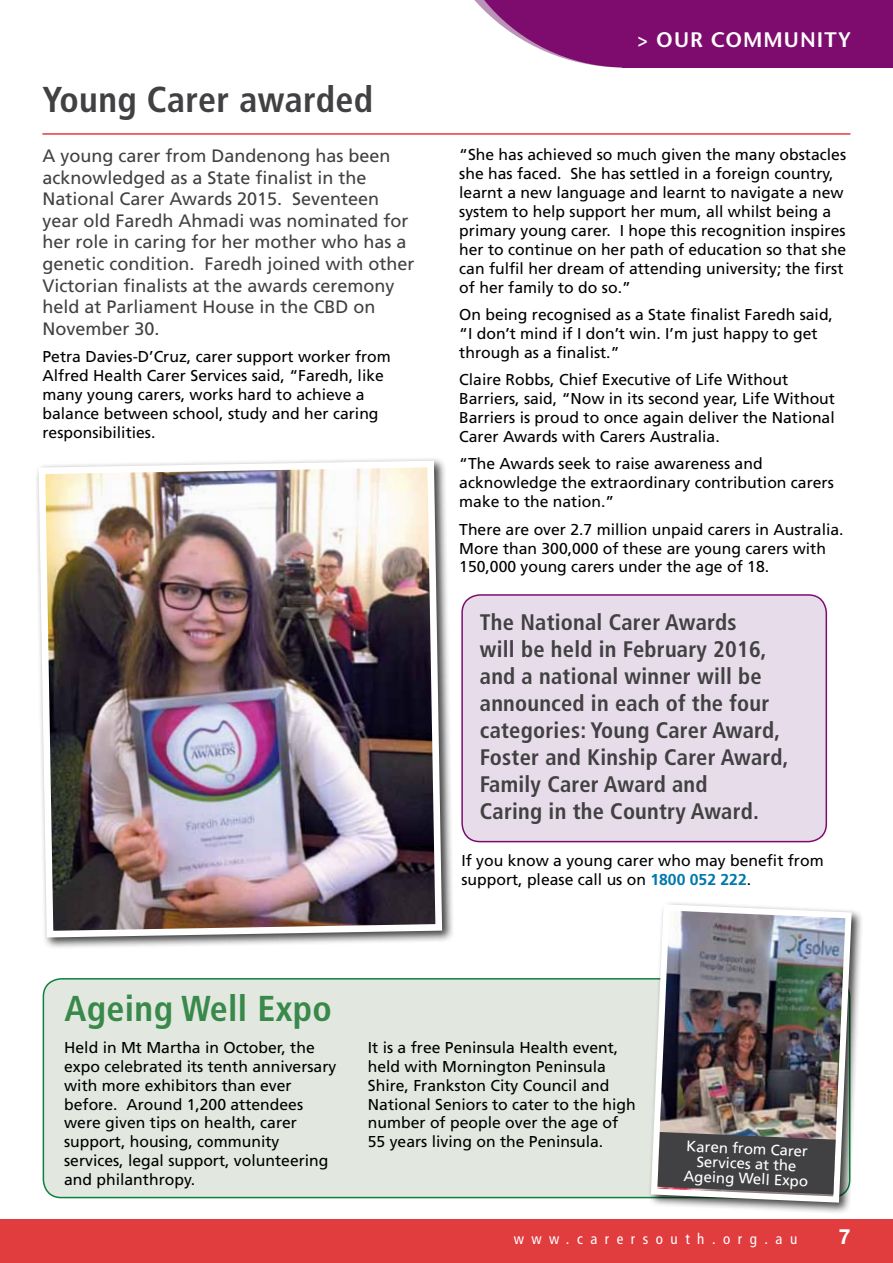
<style>
.page{position:relative;width:893px;height:1263px;background:#fff}
.page>*{position:absolute;margin:0;border:0;box-sizing:border-box;transform-origin:0 0}
.t1{font:700 condensed 36px "Frutiger LT Std";letter-spacing:.01em;color:#414042}
.t2{font:700 condensed 36px "Frutiger LT Std";letter-spacing:.01em;color:#38894a}
.t3{font:700 condensed 22.5px/27px "Frutiger LT Std";letter-spacing:.01em;color:#414042}
.t4{font:21px "Stone Sans SCITC Semi";letter-spacing:.05em;color:#fff}
.t5{font:700 21px "Helvetica Neue LT Std";color:#fff}
.t6{font:18px/21.6px "Frutiger LT Std";color:#414042}
.t7{font:15.75px/18.9px "Frutiger LT Std";color:#000}
.t8{font:15px/15px "Frutiger LT Std";color:#fff;text-align:center}
.t9{font:condensed 15px "Frutiger LT Std";letter-spacing:.5em;color:#fff}
.s1{font-weight:700;color:#0078ae}
</style>
<div class="page">
<div style="left:43px;top:979px;width:807px;height:218px;background:#e2e8df;border-radius:18px"></div>
<div style="left:43px;top:978px;width:807px;height:220px;border:2px solid #0c8140;border-radius:18px"></div>
<div style="left:462px;top:595px;width:364px;height:247px;background:#e7dce9;border-radius:18px"></div>
<div style="left:461px;top:594px;width:366px;height:248px;border:2px solid #7e0c6e;border-radius:18px"></div>
<hr style="left:42px;top:133px;width:808px;height:2px;background:#e13c3e">
<div style="left:0;top:1219px;width:893px;height:44px;background:#e13c3e"></div>
<svg style="left:474px;top:0;width:149px;height:68px"></svg>
<div style="left:623px;top:0;width:270px;height:68px;background:#7e0c6e"></div>
<div style="left:35px;top:457px;width:419px;height:493px;background:#000;opacity:.75"></div>
<img style="left:35px;top:457px;width:410px;height:484px">
<div style="left:647px;top:901px;width:216px;height:313px;background:#000;opacity:.75"></div>
<img style="left:648px;top:901px;width:207px;height:305px">
<svg style="left:657px;top:1132px;width:179px;height:62px;background:#514e50"></svg>
<h1 class="t1" style="left:43px;top:78px;width:332px">Young Carer awarded</h1>
<p class="t6" style="left:43px;top:145px;width:374px">A young carer from Dandenong has been acknowledged as a State finalist in the National Carer Awards 2015. Seventeen year old Faredh Ahmadi was nominated for her role in caring for her mother who has a genetic condition. Faredh joined with other Victorian finalists at the awards ceremony held at Parliament House in the CBD on November 30.</p>
<p class="t7" style="left:43px;top:347px;width:350px">Petra Davies-D’Cruz, carer support worker from Alfred Health Carer Services said, “Faredh, like many young carers, works hard to achieve a balance between school, study and her caring responsibilities.</p>
<h1 class="t2" style="left:65px;top:987px;width:269px">Ageing Well Expo</h1>
<h3 class="t4" style="left:636px;top:27px;width:216px">&gt; OUR COMMUNITY</h3>
<p class="t7" style="left:459px;top:145px;width:388px">“She has achieved so much given the many obstacles she has faced. She has settled in a foreign country, learnt a new language and learnt to navigate a new system to help support her mum, all whilst being a primary young carer. I hope this recognition inspires her to continue on her path of education so that she can fulfil her dream of attending university; the first of her family to do so.”</p>
<p class="t7" style="left:459px;top:305px;width:375px">On being recognised as a State finalist Faredh said, “I don’t mind if I don’t win. I’m just happy to get through as a finalist.”</p>
<p class="t7" style="left:459px;top:370px;width:377px">Claire Robbs, Chief Executive of Life Without Barriers, said, “Now in its second year, Life Without Barriers is proud to once again deliver the National Carer Awards with Carers Australia.</p>
<p class="t7" style="left:459px;top:454px;width:376px">“The Awards seek to raise awareness and acknowledge the extraordinary contribution carers make to the nation.”</p>
<p class="t7" style="left:459px;top:520px;width:386px">There are over 2.7 million unpaid carers in Australia.<br>More than 300,000 of these are young carers with<br>150,000 young carers under the age of 18.</p>
<h2 class="t3" style="left:480px;top:608px;width:310px">The National Carer Awards<br>will be held in February 2016, and a national winner will be announced in each of the four categories: Young Carer Award,<br>Foster and Kinship Carer Award,<br>Family Carer Award and<br>Caring in the Country Award.</h2>
<p class="t7" style="left:461px;top:851px;width:364px">If you know a young carer who may benefit from support, please call us on <span class="s1">1800 052 222</span>.</p>
<p class="t7" style="left:64px;top:1038px;width:274px">Held in Mt Martha in October, the expo celebrated its tenth anniversary with more exhibitors than ever before. Around 1,200 attendees were given tips on health, carer support, housing, community services, legal support, volunteering and philanthropy.</p>
<p class="t7" style="left:368px;top:1038px;width:269px">It is a free Peninsula Health event, held with Mornington Peninsula Shire, Frankston City Council and National Seniors to cater to the high number of people over the age of 55 years living on the Peninsula.</p>
<p class="t8" style="left:686px;top:1138px;width:126px;rotate:3deg">Karen from Carer<br>Services at the<br>Ageing Well Expo</p>
<p class="t9" style="left:514px;top:1230px;width:285px">www.carersouth.org.au</p>
<h3 class="t5" style="left:839px;top:1223px;width:13px">7</h3>
</div>
